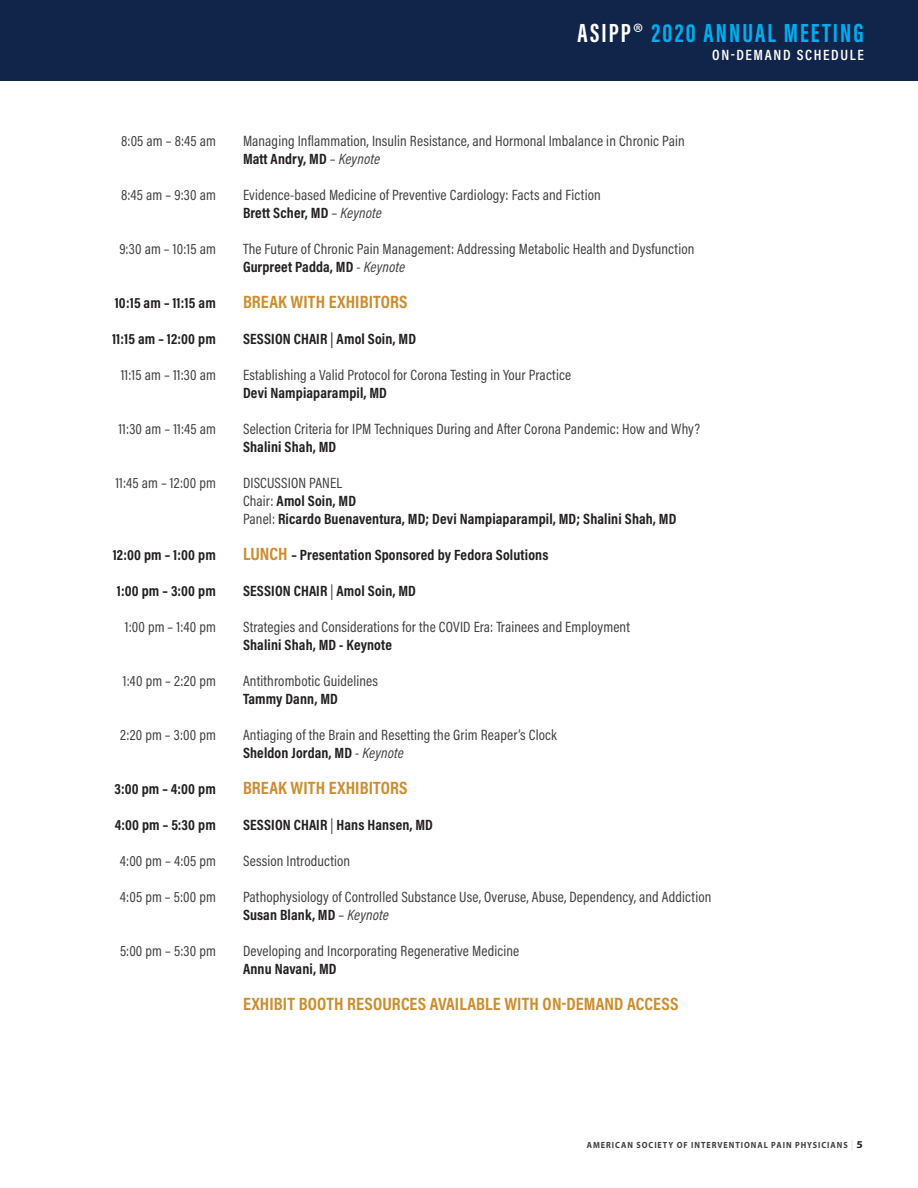
<style>
.page{position:relative;width:918px;height:1188px;background:#fff}
.page>*{position:absolute;margin:0;border:0;box-sizing:border-box;transform-origin:0 0}
.t1{font:27px "Acumin Variable Concept";letter-spacing:-.175em;color:#00aeef}
.t2{font:18px "Acumin Variable Concept";letter-spacing:-.125em;color:#cb8d2d}
.t3{font:15px "Acumin Variable Concept";letter-spacing:-.085em;color:#3e3e3f}
.t4{font:15px "Acumin Variable Concept";letter-spacing:-.075em;color:#231f20}
.t5{font:15px "Acumin Variable Concept";letter-spacing:-.055em;color:#231f20}
.t6{font:15px "Acumin Variable Concept";letter-spacing:-.115em;color:#231f20}
.t7{font:15px "Acumin Variable Concept";letter-spacing:-.065em;color:#3e3e3f}
.t8{font:15px "Acumin Variable Concept";letter-spacing:-.095em;color:#fff}
.t9{font:15px "Acumin Variable Concept";letter-spacing:-.105em;color:#231f20}
.t10{font:15px "Acumin Variable Concept";letter-spacing:-.185em;color:#3e3e3f}
.t11{font:15px "Acumin Variable Concept";letter-spacing:-.125em;color:#231f20}
.t12{font:700 9px "Myriad Pro";letter-spacing:.12em;color:#3e3e3f;scale:.9 1}
.s1{color:#fff}
.s2{font-family:"Myriad Pro";font-stretch:condensed;color:#fff}
.s3{color:#3e3e3f}
.s4{font-size:18px;color:#cb8d2d}
.s5{font-size:10.5px;color:#e4e5e7}
.s6{font-size:10.5px;color:#231f20}
</style>
<div class="page">
<div style="left:0;top:0;width:918px;height:81px;background:#11254a"></div>
<h1 class="t1" style="left:577px;top:14px;width:297px"><span class="s1">ASI PP</span><span class="s2">®</span> 2020 ANNUAL MEETI NG</h1>
<p class="t8" style="left:712px;top:44px;width:156px">ON-DEMAND SCHEDULE</p>
<p class="t3" style="left:121px;top:130px;width:99px">8:05 am – 8:45 am</p>
<p class="t3" style="left:243px;top:130px;width:445px">Managing Inflammation, Insulin Resistance, and Hormonal Imbalance in Chronic Pain</p>
<p class="t4" style="left:243px;top:148px;width:140px">Matt Andry, MD <span class="s3">– Keynote</span></p>
<p class="t3" style="left:121px;top:184px;width:99px">8:45 am – 9:30 am</p>
<p class="t3" style="left:243px;top:184px;width:361px">Evidence-based Medicine of Preventive Cardiology: Facts and Fiction</p>
<p class="t4" style="left:243px;top:202px;width:142px">Brett Scher, MD<span class="s3">– Keynote</span></p>
<p class="t3" style="left:119px;top:238px;width:101px">9:30 am – 10:15 am</p>
<p class="t3" style="left:243px;top:238px;width:455px">The Future of Chronic Pain Management: Addressing Metabolic Health and Dysfunction</p>
<p class="t4" style="left:243px;top:256px;width:165px">Gurpreet Padda, MD <span class="s3">- Keynote</span></p>
<p class="t5" style="left:115px;top:292px;width:105px">10:15 am – 11:15 am</p>
<p class="t2" style="left:243px;top:289px;width:168px">BREAK WITH EXHIBITORS</p>
<p class="t4" style="left:112px;top:328px;width:107px">11:15 am – 12:00 pm</p>
<p class="t6" style="left:243px;top:328px;width:178px">SESSION CHAIR | Amol Soin, MD</p>
<p class="t3" style="left:121px;top:364px;width:99px">11:15 am – 11:30 am</p>
<p class="t3" style="left:243px;top:364px;width:331px">Establishing a Valid Protocol for Corona Testing in Your Practice</p>
<p class="t5" style="left:243px;top:382px;width:148px">Devi Nampiaparampil, MD</p>
<p class="t3" style="left:118px;top:418px;width:102px">11:30 am – 11:45 am</p>
<p class="t3" style="left:243px;top:418px;width:460px">Selection Criteria for IPM Techniques During and After Corona Pandemic: How and Why?</p>
<p class="t4" style="left:243px;top:436px;width:98px">Shalini Shah, MD</p>
<p class="t3" style="left:115px;top:472px;width:105px">11:45 am – 12:00 pm</p>
<p class="t10" style="left:243px;top:472px;width:103px">DISCUSSION PANEL</p>
<p class="t9" style="left:243px;top:490px;width:118px"><span class="s3">Chair:</span> Amol Soin, MD</p>
<p class="t4" style="left:243px;top:508px;width:438px"><span class="s3">Panel:</span> Ricardo Buenaventura, MD; Devi Nampiaparampil, MD; Shalini Shah, MD</p>
<p class="t4" style="left:113px;top:544px;width:107px">12:00 pm – 1:00 pm</p>
<p class="t5" style="left:243px;top:544px;width:308px"><span class="s4">LUNCH</span>– Presentation Sponsored by Fedora Solutions</p>
<p class="t4" style="left:117px;top:580px;width:102px">1:00 pm – 3:00 pm</p>
<p class="t6" style="left:243px;top:580px;width:177px">SESSION CHAIR <span class="s3">|</span> Amol Soin, MD</p>
<p class="t3" style="left:125px;top:616px;width:95px">1:00 pm – 1:40 pm</p>
<p class="t3" style="left:243px;top:616px;width:389px">Strategies and Considerations for the COVID Era: Trainees and Employment</p>
<p class="t4" style="left:243px;top:634px;width:151px">Shalini Shah, MD - Keynote</p>
<p class="t3" style="left:123px;top:670px;width:97px">1:40 pm – 2:20 pm</p>
<p class="t3" style="left:243px;top:670px;width:138px">Antithrombotic Guidelines</p>
<p class="t11" style="left:243px;top:688px;width:99px">Tammy Dann, MD</p>
<p class="t3" style="left:120px;top:724px;width:100px">2:20 pm – 3:00 pm</p>
<p class="t3" style="left:243px;top:724px;width:317px">Antiaging of the Brain and Resetting the Grim Reaper’s Clock</p>
<p class="t4" style="left:243px;top:742px;width:164px">Sheldon Jordan, MD <span class="s3">- Keynote</span></p>
<p class="t4" style="left:114px;top:778px;width:105px">3:00 pm – 4:00 pm</p>
<p class="t2" style="left:243px;top:775px;width:168px">BREAK WITH EXHIBITORS</p>
<p class="t4" style="left:115px;top:814px;width:104px">4:00 pm – 5:30 pm</p>
<p class="t6" style="left:243px;top:814px;width:194px">SESSION CHAIR <span class="s3">|</span> Hans Hansen, MD</p>
<p class="t3" style="left:120px;top:850px;width:100px">4:00 pm – 4:05 pm</p>
<p class="t7" style="left:243px;top:850px;width:110px">Session Introduction</p>
<p class="t3" style="left:120px;top:886px;width:100px">4:05 pm – 5:00 pm</p>
<p class="t3" style="left:243px;top:886px;width:472px">Pathophysiology of Controlled Substance Use, Overuse, Abuse, Dependency, and Addiction</p>
<p class="t4" style="left:243px;top:904px;width:149px">Susan Blank, MD <span class="s3">– Keynote</span></p>
<p class="t3" style="left:120px;top:940px;width:100px">5:00 pm – 5:30 pm</p>
<p class="t3" style="left:243px;top:940px;width:279px">Developing and Incorporating Regenerative Medicine</p>
<p class="t4" style="left:243px;top:958px;width:98px">Annu Navani, MD</p>
<p class="t2" style="left:243px;top:991px;width:439px">EXHIBIT BOOTH RESOURCES AVAILABLE WITH ON-DEMAND ACCESS</p>
<p class="t12" style="left:587px;top:1139px;width:308px">AMERICAN SOCIETY OF INTERVENTIONAL PAIN PHYSICIANS <span class="s5">|</span> <span class="s6">5</span></p>
</div>
